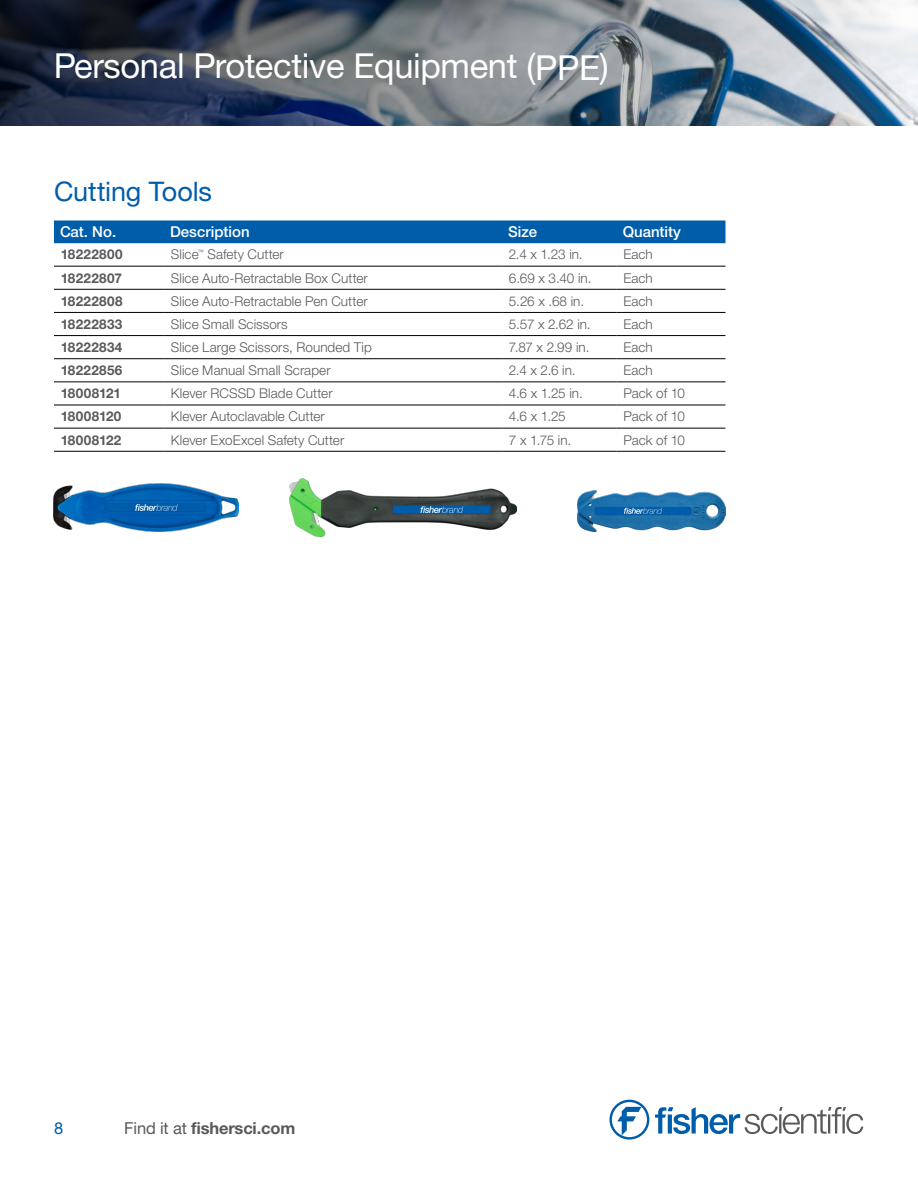
<style>
.page{position:relative;width:918px;height:1188px;background:#fff}
.page>*{position:absolute;margin:0;border:0;box-sizing:border-box;transform-origin:0 0}
.t1{font:34.5px "Helvetica Neue LTW1 G";letter-spacing:-.01em;color:#fff}
.t2{font:27px "Helvetica Neue LTW1 G";letter-spacing:-.005em;color:#005daa}
.t3{font:700 16.5px "Helvetica Neue LTW1 G";letter-spacing:-.01em;color:#58595b}
.t4{font:16.5px "Helvetica Neue LTW1 G";color:#005daa}
.t5{font:500 15px "Helvetica Neue LTW1 G";color:#fff}
.t6{font:300 13.5px "Helvetica Neue LTW1 G";letter-spacing:.005em;color:#58595b}
.t7{font:700 13.5px "Helvetica Neue LTW1 G";letter-spacing:.025em;color:#58595b}
.t8{font:700 13.5px "Helvetica Neue LTW1 G";letter-spacing:-.005em;color:#58595b}
.s1{font-weight:400}
</style>
<div class="page">
<svg style="left:609px;top:1100px;width:40px;height:40px"></svg>
<svg style="left:655px;top:1107px;width:208px;height:27px"></svg>
<div style="left:54px;top:220px;width:672px;height:23px;background:#005daa"></div>
<hr style="left:54px;top:266px;width:110px;height:1px;background:#000">
<hr style="left:502px;top:266px;width:115px;height:1px;background:#000">
<hr style="left:617px;top:266px;width:109px;height:1px;background:#000">
<hr style="left:54px;top:289px;width:110px;height:1px;background:#000">
<hr style="left:502px;top:289px;width:115px;height:1px;background:#000">
<hr style="left:617px;top:289px;width:109px;height:1px;background:#000">
<hr style="left:54px;top:312px;width:110px;height:1px;background:#000">
<hr style="left:502px;top:312px;width:115px;height:1px;background:#000">
<hr style="left:617px;top:312px;width:109px;height:1px;background:#000">
<hr style="left:54px;top:335px;width:110px;height:1px;background:#000">
<hr style="left:502px;top:335px;width:115px;height:1px;background:#000">
<hr style="left:617px;top:335px;width:109px;height:1px;background:#000">
<hr style="left:54px;top:358px;width:110px;height:1px;background:#000">
<hr style="left:502px;top:358px;width:115px;height:1px;background:#000">
<hr style="left:617px;top:358px;width:109px;height:1px;background:#000">
<hr style="left:54px;top:382px;width:110px;height:1px;background:#000">
<hr style="left:502px;top:382px;width:115px;height:1px;background:#000">
<hr style="left:617px;top:382px;width:109px;height:1px;background:#000">
<hr style="left:54px;top:405px;width:110px;height:1px;background:#000">
<hr style="left:502px;top:405px;width:115px;height:1px;background:#000">
<hr style="left:617px;top:405px;width:109px;height:1px;background:#000">
<hr style="left:54px;top:428px;width:110px;height:1px;background:#000">
<hr style="left:502px;top:428px;width:115px;height:1px;background:#000">
<hr style="left:617px;top:428px;width:109px;height:1px;background:#000">
<hr style="left:54px;top:451px;width:110px;height:1px;background:#000">
<hr style="left:502px;top:451px;width:115px;height:1px;background:#000">
<hr style="left:617px;top:451px;width:109px;height:1px;background:#000">
<hr style="left:164px;top:266px;width:338px;height:1px;background:#000">
<hr style="left:164px;top:289px;width:338px;height:1px;background:#000">
<hr style="left:164px;top:312px;width:338px;height:1px;background:#000">
<hr style="left:164px;top:335px;width:338px;height:1px;background:#000">
<hr style="left:164px;top:358px;width:338px;height:1px;background:#000">
<hr style="left:164px;top:382px;width:338px;height:1px;background:#000">
<hr style="left:164px;top:405px;width:338px;height:1px;background:#000">
<hr style="left:164px;top:428px;width:338px;height:1px;background:#000">
<hr style="left:164px;top:451px;width:338px;height:1px;background:#000">
<img style="left:0;top:0;width:918px;height:126px">
<img style="left:54px;top:484px;width:184px;height:48px">
<img style="left:290px;top:478px;width:226px;height:59px">
<img style="left:578px;top:490px;width:147px;height:42px">
<h1 class="t1" style="left:54px;top:45px;width:557px">Personal Protective Equipment (PPE)</h1>
<h2 class="t2" style="left:54px;top:175px;width:160px">Cutting Tools</h2>
<p class="t5" style="left:60px;top:223px;width:58px">Cat. No.</p>
<p class="t5" style="left:170px;top:223px;width:81px">Description</p>
<p class="t5" style="left:508px;top:223px;width:30px">Size</p>
<p class="t5" style="left:623px;top:223px;width:60px">Quantity</p>
<p class="t7" style="left:61px;top:246px;width:63px">18222800</p>
<p class="t6" style="left:171px;top:246px;width:115px">Slice<sup>™</sup> Safety Cutter</p>
<p class="t6" style="left:509px;top:246px;width:75px">2.4 x 1.23 in.</p>
<p class="t6" style="left:623px;top:246px;width:31px">Each</p>
<p class="t7" style="left:61px;top:269px;width:63px">18222807</p>
<p class="t6" style="left:171px;top:269px;width:198px">Slice Auto-Retractable Box Cutter</p>
<p class="t6" style="left:509px;top:269px;width:84px">6.69 x 3.40 in.</p>
<p class="t6" style="left:623px;top:269px;width:31px">Each</p>
<p class="t7" style="left:61px;top:293px;width:63px">18222808</p>
<p class="t6" style="left:171px;top:293px;width:198px">Slice Auto-Retractable Pen Cutter</p>
<p class="t6" style="left:509px;top:293px;width:77px">5.26 x .68 in.</p>
<p class="t6" style="left:623px;top:293px;width:31px">Each</p>
<p class="t7" style="left:61px;top:316px;width:63px">18222833</p>
<p class="t6" style="left:171px;top:316px;width:118px">Slice Small Scissors</p>
<p class="t6" style="left:509px;top:316px;width:83px">5.57 x 2.62 in.</p>
<p class="t6" style="left:623px;top:316px;width:31px">Each</p>
<p class="t7" style="left:61px;top:339px;width:63px">18222834</p>
<p class="t6" style="left:171px;top:339px;width:203px">Slice Large Scissors, Rounded Tip</p>
<p class="t6" style="left:509px;top:339px;width:82px">7.87 x 2.99 in.</p>
<p class="t6" style="left:623px;top:339px;width:31px">Each</p>
<p class="t7" style="left:61px;top:362px;width:63px">18222856</p>
<p class="t6" style="left:171px;top:362px;width:161px">Slice Manual Small Scraper</p>
<p class="t6" style="left:509px;top:362px;width:68px">2.4 x 2.6 in.</p>
<p class="t6" style="left:623px;top:362px;width:31px">Each</p>
<p class="t8" style="left:61px;top:385px;width:62px">18008121</p>
<p class="t6" style="left:171px;top:385px;width:163px">Klever RCSSD Blade Cutter</p>
<p class="t6" style="left:509px;top:385px;width:75px">4.6 x 1.25 in.</p>
<p class="t6" style="left:623px;top:385px;width:63px">Pack of 10</p>
<p class="t7" style="left:61px;top:408px;width:62px">18008120</p>
<p class="t6" style="left:171px;top:408px;width:155px">Klever Autoclavable Cutter</p>
<p class="t6" style="left:509px;top:408px;width:58px">4.6 x 1.25</p>
<p class="t6" style="left:623px;top:408px;width:63px">Pack of 10</p>
<p class="t7" style="left:61px;top:431px;width:62px">18008122</p>
<p class="t6" style="left:171px;top:431px;width:175px">Klever ExoExcel Safety Cutter</p>
<p class="t6" style="left:509px;top:431px;width:64px">7 x 1.75 in.</p>
<p class="t6" style="left:623px;top:431px;width:63px">Pack of 10</p>
<p class="t4" style="left:54px;top:1118px;width:11px">8</p>
<p class="t3" style="left:124px;top:1118px;width:173px"><span class="s1">Find it at</span> fishersci.com</p>
</div>
